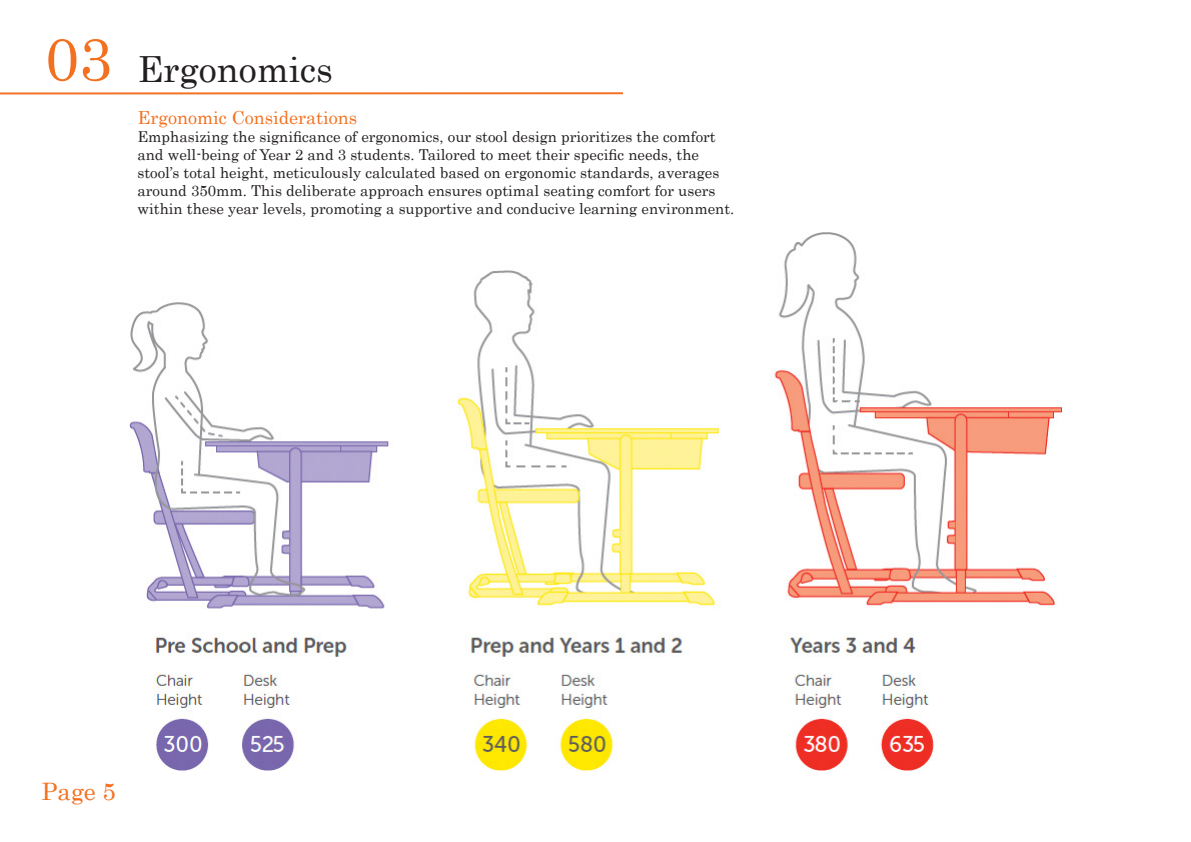
<style>
.page{position:relative;width:1191px;height:842px;background:#fff}
.page>*{position:absolute;margin:0;border:0;box-sizing:border-box;transform-origin:0 0}
.t1{font:60px "Century";color:#f37020}
.t2{font:36px "Century";color:#231f20}
.t3{font:24px "Century";color:#f37020}
.t4{font:18px "Century";color:#f37020}
.t5{font:15px/18px "Century";color:#231f20}
</style>
<div class="page">
<hr style="left:0;top:92px;width:622px;height:3px;background:#f37123">
<img style="left:129px;top:232px;width:932px;height:539px">
<h1 class="t1" style="left:45px;top:36px;width:68px">03</h1>
<h2 class="t2" style="left:137px;top:55px;width:197px">Ergonomics</h2>
<p class="t4" style="left:137px;top:110px;width:221px">Ergonomic Considerations</p>
<p class="t5" style="left:137px;top:126px;width:598px">Emphasizing the significance of ergonomics, our stool design prioritizes the comfort and well-being of Year 2 and 3 students. Tailored to meet their specific needs, the stool’s total height, meticulously calculated based on ergonomic standards, averages around 350mm. This deliberate approach ensures optimal seating comfort for users within these year levels, promoting a supportive and conducive learning environment.</p>
<h3 class="t3" style="left:42px;top:782px;width:76px">Page 5</h3>
</div>
